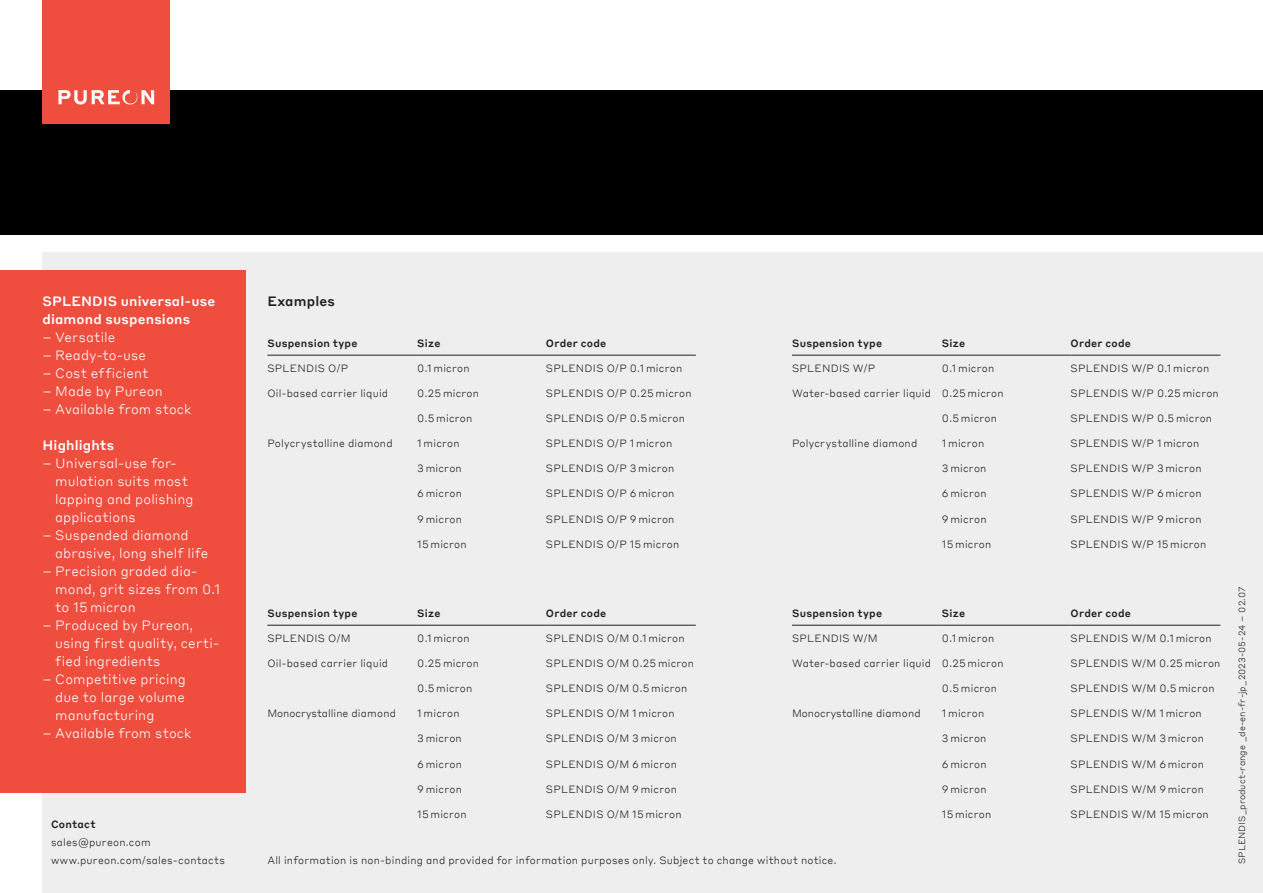
<style>
.page{position:relative;width:1263px;height:893px;background:#fff}
.page>*{position:absolute;margin:0;border:0;box-sizing:border-box;transform-origin:0 0}
.t1{font:300 13.5px/18px "Styrene BTT";letter-spacing:.01em;color:#fff}
._9_12_Titel{font:500 13.5px/18px "Styrene BTT";letter-spacing:.01em;color:#fff}
._9_12_Titel-2{font:500 13.5px "Styrene BTT";letter-spacing:.015em;color:#231f20}
._7_8_4_Text{font:300 10.5px "Styrene BTT";letter-spacing:.02em;color:#231f20}
._7_10_Text{font:300 10.5px/18px "Styrene BTT";letter-spacing:.02em;color:#231f20}
._7_8_4_Titel{font:500 10.5px "Styrene BTT";letter-spacing:.025em;color:#231f20}
._7_8_4_Text-2{font:300 10.5px "Styrene BTT";color:#231f20}
.t2{font:300 9px "Styrene BTT";letter-spacing:.01em;color:#231f20}
</style>
<div class="page">
<div style="left:43px;top:252px;width:1220px;height:641px;background:#eeeeef"></div>
<div style="left:0;top:90px;width:1263px;height:144px;background:#000"></div>
<div style="left:43px;top:0;width:127px;height:124px;background:#ef4d3d"></div>
<svg style="left:58px;top:90px;width:96px;height:15px"></svg>
<div style="left:0;top:270px;width:246px;height:522px;background:#ef4d3d"></div>
<svg style="left:267px;top:354px;width:429px;height:1px"></svg>
<hr style="left:267px;top:355px;width:150px;height:1px;background:#231f20">
<hr style="left:417px;top:355px;width:129px;height:1px;background:#231f20">
<hr style="left:546px;top:355px;width:150px;height:1px;background:#231f20">
<svg style="left:267px;top:624px;width:429px;height:1px"></svg>
<hr style="left:267px;top:625px;width:150px;height:1px;background:#231f20">
<hr style="left:417px;top:625px;width:129px;height:1px;background:#231f20">
<hr style="left:546px;top:625px;width:150px;height:1px;background:#231f20">
<svg style="left:792px;top:354px;width:428px;height:1px"></svg>
<hr style="left:792px;top:355px;width:150px;height:1px;background:#231f20">
<hr style="left:942px;top:355px;width:128px;height:1px;background:#231f20">
<hr style="left:1070px;top:355px;width:150px;height:1px;background:#231f20">
<svg style="left:792px;top:624px;width:428px;height:1px"></svg>
<hr style="left:792px;top:625px;width:150px;height:1px;background:#231f20">
<hr style="left:942px;top:625px;width:128px;height:1px;background:#231f20">
<hr style="left:1070px;top:625px;width:150px;height:1px;background:#231f20">
<p class="_9_12_Titel" style="left:43px;top:291px;width:174px">SPLENDIS universal-use diamond suspensions</p>
<p class="t1" style="left:43px;top:327px;width:74px">– Versatile</p>
<p class="t1" style="left:43px;top:345px;width:105px">– Ready-to-use</p>
<p class="t1" style="left:43px;top:363px;width:108px">– Cost efficient</p>
<p class="t1" style="left:43px;top:381px;width:122px">– Made by Pureon</p>
<p class="t1" style="left:43px;top:399px;width:151px">– Available from stock</p>
<p class="_9_12_Titel" style="left:43px;top:435px;width:73px">Highlights</p>
<p class="t1" style="left:55px;top:453px;width:140px;text-indent:-13px">– Universal-use for&shy;mulation suits most lapping and polishing applications</p>
<p class="t1" style="left:55px;top:525px;width:155px;text-indent:-13px">– Suspended diamond abrasive, long shelf life</p>
<p class="t1" style="left:55px;top:561px;width:167px;text-indent:-13px">– Precision graded dia&shy;mond, grit sizes from 0.1 to 15 micron</p>
<p class="t1" style="left:55px;top:615px;width:166px;text-indent:-13px">– Produced by Pureon, using first quality, certi&shy;fied ingredients</p>
<p class="t1" style="left:55px;top:669px;width:132px;text-align:justify;text-indent:-13px">– Competitive pricing due to large volume manufacturing</p>
<p class="t1" style="left:43px;top:723px;width:151px">– Available from stock</p>
<p class="_7_8_4_Titel" style="left:51px;top:815px;width:46px">Contact</p>
<p class="_7_10_Text" style="left:51px;top:832px;width:175px">sales@pureon.com www.pureon.com/sales-contacts</p>
<p class="_9_12_Titel-2" style="left:267px;top:290px;width:69px">Examples</p>
<p class="_7_8_4_Titel" style="left:267px;top:334px;width:92px">Suspension type</p>
<p class="_7_8_4_Titel" style="left:417px;top:334px;width:25px">Size</p>
<p class="_7_8_4_Titel" style="left:546px;top:334px;width:62px">Order code</p>
<p class="_7_8_4_Text" style="left:267px;top:359px;width:82px">SPLENDIS O/P</p>
<p class="_7_8_4_Text" style="left:417px;top:359px;width:54px">0.1 micron</p>
<p class="_7_8_4_Text" style="left:546px;top:359px;width:138px">SPLENDIS O/P 0.1 micron</p>
<p class="_7_8_4_Text" style="left:267px;top:384px;width:122px">Oil-based carrier liquid</p>
<p class="_7_8_4_Text" style="left:417px;top:384px;width:63px">0.25 micron</p>
<p class="_7_8_4_Text" style="left:546px;top:384px;width:147px">SPLENDIS O/P 0.25 micron</p>
<p class="_7_8_4_Text" style="left:417px;top:410px;width:57px">0.5 micron</p>
<p class="_7_8_4_Text" style="left:546px;top:410px;width:141px">SPLENDIS O/P 0.5 micron</p>
<p class="_7_8_4_Text" style="left:267px;top:435px;width:127px">Polycrystalline diamond</p>
<p class="_7_8_4_Text" style="left:417px;top:435px;width:44px">1 micron</p>
<p class="_7_8_4_Text" style="left:546px;top:435px;width:128px">SPLENDIS O/P 1 micron</p>
<p class="_7_8_4_Text" style="left:417px;top:460px;width:46px">3 micron</p>
<p class="_7_8_4_Text" style="left:546px;top:460px;width:130px">SPLENDIS O/P 3 micron</p>
<p class="_7_8_4_Text" style="left:417px;top:485px;width:46px">6 micron</p>
<p class="_7_8_4_Text" style="left:546px;top:485px;width:130px">SPLENDIS O/P 6 micron</p>
<p class="_7_8_4_Text" style="left:417px;top:510px;width:46px">9 micron</p>
<p class="_7_8_4_Text" style="left:546px;top:510px;width:130px">SPLENDIS O/P 9 micron</p>
<p class="_7_8_4_Text" style="left:417px;top:535px;width:51px">15 micron</p>
<p class="_7_8_4_Text" style="left:546px;top:535px;width:135px">SPLENDIS O/P 15 micron</p>
<p class="_7_8_4_Titel" style="left:792px;top:334px;width:92px">Suspension type</p>
<p class="_7_8_4_Titel" style="left:942px;top:334px;width:25px">Size</p>
<p class="_7_8_4_Titel" style="left:1070px;top:334px;width:62px">Order code</p>
<p class="_7_8_4_Text" style="left:792px;top:359px;width:85px">SPLENDIS W/P</p>
<p class="_7_8_4_Text" style="left:942px;top:359px;width:54px">0.1 micron</p>
<p class="_7_8_4_Text" style="left:1070px;top:359px;width:140px">SPLENDIS W/P 0.1 micron</p>
<p class="_7_8_4_Text" style="left:792px;top:384px;width:141px">Water-based carrier liquid</p>
<p class="_7_8_4_Text" style="left:942px;top:384px;width:63px">0.25 micron</p>
<p class="_7_8_4_Text" style="left:1070px;top:384px;width:150px">SPLENDIS W/P 0.25 micron</p>
<p class="_7_8_4_Text" style="left:942px;top:410px;width:57px">0.5 micron</p>
<p class="_7_8_4_Text" style="left:1070px;top:410px;width:143px">SPLENDIS W/P 0.5 micron</p>
<p class="_7_8_4_Text" style="left:792px;top:435px;width:127px">Polycrystalline diamond</p>
<p class="_7_8_4_Text" style="left:942px;top:435px;width:44px">1 micron</p>
<p class="_7_8_4_Text" style="left:1070px;top:435px;width:130px">SPLENDIS W/P 1 micron</p>
<p class="_7_8_4_Text" style="left:942px;top:460px;width:46px">3 micron</p>
<p class="_7_8_4_Text" style="left:1070px;top:460px;width:133px">SPLENDIS W/P 3 micron</p>
<p class="_7_8_4_Text" style="left:942px;top:485px;width:46px">6 micron</p>
<p class="_7_8_4_Text" style="left:1070px;top:485px;width:133px">SPLENDIS W/P 6 micron</p>
<p class="_7_8_4_Text" style="left:942px;top:510px;width:46px">9 micron</p>
<p class="_7_8_4_Text" style="left:1070px;top:510px;width:133px">SPLENDIS W/P 9 micron</p>
<p class="_7_8_4_Text" style="left:942px;top:535px;width:51px">15 micron</p>
<p class="_7_8_4_Text" style="left:1070px;top:535px;width:137px">SPLENDIS W/P 15 micron</p>
<p class="_7_8_4_Titel" style="left:792px;top:604px;width:92px">Suspension type</p>
<p class="_7_8_4_Titel" style="left:942px;top:604px;width:25px">Size</p>
<p class="_7_8_4_Titel" style="left:1070px;top:604px;width:62px">Order code</p>
<p class="_7_8_4_Text" style="left:792px;top:629px;width:87px">SPLENDIS W/M</p>
<p class="_7_8_4_Text" style="left:942px;top:629px;width:54px">0.1 micron</p>
<p class="_7_8_4_Text" style="left:1070px;top:629px;width:143px">SPLENDIS W/M 0.1 micron</p>
<p class="_7_8_4_Text" style="left:792px;top:654px;width:141px">Water-based carrier liquid</p>
<p class="_7_8_4_Text" style="left:942px;top:654px;width:63px">0.25 micron</p>
<p class="_7_8_4_Text" style="left:1070px;top:654px;width:151px">SPLENDIS W/M 0.25 micron</p>
<p class="_7_8_4_Text" style="left:942px;top:680px;width:57px">0.5 micron</p>
<p class="_7_8_4_Text" style="left:1070px;top:680px;width:146px">SPLENDIS W/M 0.5 micron</p>
<p class="_7_8_4_Text-2" style="left:792px;top:705px;width:130px">Monocrystalline diamond</p>
<p class="_7_8_4_Text" style="left:942px;top:705px;width:44px">1 micron</p>
<p class="_7_8_4_Text" style="left:1070px;top:705px;width:133px">SPLENDIS W/M 1 micron</p>
<p class="_7_8_4_Text" style="left:942px;top:730px;width:46px">3 micron</p>
<p class="_7_8_4_Text" style="left:1070px;top:730px;width:135px">SPLENDIS W/M 3 micron</p>
<p class="_7_8_4_Text" style="left:942px;top:755px;width:46px">6 micron</p>
<p class="_7_8_4_Text" style="left:1070px;top:755px;width:135px">SPLENDIS W/M 6 micron</p>
<p class="_7_8_4_Text" style="left:942px;top:780px;width:46px">9 micron</p>
<p class="_7_8_4_Text" style="left:1070px;top:780px;width:135px">SPLENDIS W/M 9 micron</p>
<p class="_7_8_4_Text" style="left:942px;top:805px;width:51px">15 micron</p>
<p class="_7_8_4_Text" style="left:1070px;top:805px;width:140px">SPLENDIS W/M 15 micron</p>
<p class="_7_10_Text" style="left:267px;top:850px;width:571px">All information is non-binding and provided for information purposes only. Subject to change without notice.</p>
<p class="_7_8_4_Titel" style="left:267px;top:604px;width:92px">Suspension type</p>
<p class="_7_8_4_Titel" style="left:417px;top:604px;width:25px">Size</p>
<p class="_7_8_4_Titel" style="left:546px;top:604px;width:62px">Order code</p>
<p class="_7_8_4_Text" style="left:267px;top:629px;width:85px">SPLENDIS O/M</p>
<p class="_7_8_4_Text" style="left:417px;top:629px;width:54px">0.1 micron</p>
<p class="_7_8_4_Text" style="left:546px;top:629px;width:140px">SPLENDIS O/M 0.1 micron</p>
<p class="_7_8_4_Text" style="left:267px;top:654px;width:122px">Oil-based carrier liquid</p>
<p class="_7_8_4_Text" style="left:417px;top:654px;width:63px">0.25 micron</p>
<p class="_7_8_4_Text" style="left:546px;top:654px;width:150px">SPLENDIS O/M 0.25 micron</p>
<p class="_7_8_4_Text" style="left:417px;top:680px;width:57px">0.5 micron</p>
<p class="_7_8_4_Text" style="left:546px;top:680px;width:143px">SPLENDIS O/M 0.5 micron</p>
<p class="_7_8_4_Text-2" style="left:267px;top:705px;width:130px">Monocrystalline diamond</p>
<p class="_7_8_4_Text" style="left:417px;top:705px;width:44px">1 micron</p>
<p class="_7_8_4_Text" style="left:546px;top:705px;width:130px">SPLENDIS O/M 1 micron</p>
<p class="_7_8_4_Text" style="left:417px;top:730px;width:46px">3 micron</p>
<p class="_7_8_4_Text" style="left:546px;top:730px;width:132px">SPLENDIS O/M 3 micron</p>
<p class="_7_8_4_Text" style="left:417px;top:755px;width:46px">6 micron</p>
<p class="_7_8_4_Text" style="left:546px;top:755px;width:133px">SPLENDIS O/M 6 micron</p>
<p class="_7_8_4_Text" style="left:417px;top:780px;width:46px">9 micron</p>
<p class="_7_8_4_Text" style="left:546px;top:780px;width:133px">SPLENDIS O/M 9 micron</p>
<p class="_7_8_4_Text" style="left:417px;top:805px;width:51px">15 micron</p>
<p class="_7_8_4_Text" style="left:546px;top:805px;width:137px">SPLENDIS O/M 15 micron</p>
<p class="t2" style="left:1234px;top:864px;width:279px;rotate:-90deg">SPLENDIS_product-range _de-en-fr-jp_2023-05-24 – 02.07</p>
</div>
